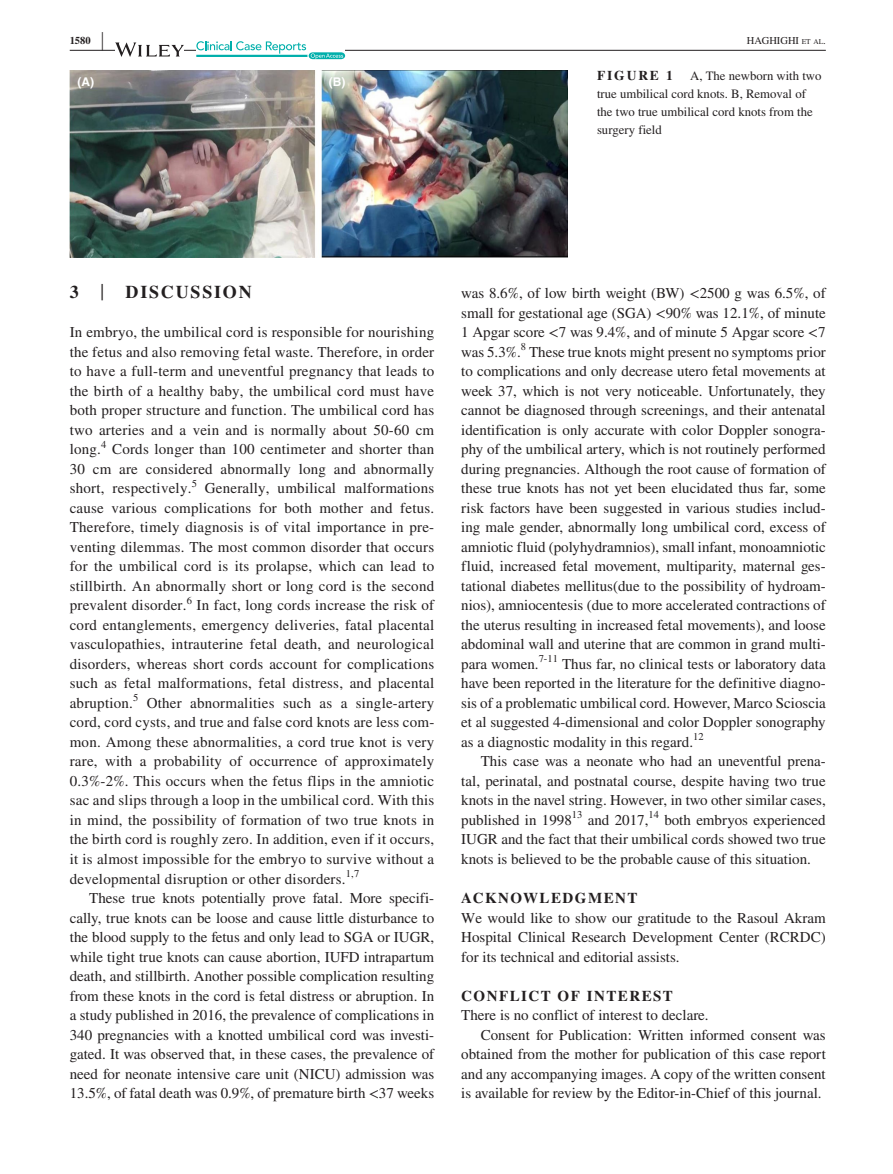
<style>
.page{position:relative;width:893px;height:1174px;background:#fff}
.page>*{position:absolute;margin:0;border:0;box-sizing:border-box;transform-origin:0 0}
.t1{font:700 25.95px "STIX";color:#231f20;scale:.36 1}
.t2{font:700 18px "STIX";letter-spacing:.1em;color:#231f20}
.t3{font:15px/19.5px "STIX";color:#231f20;text-align:justify}
.t4{font:700 15px "STIX";letter-spacing:.1em;color:#231f20}
.t5{font:700 13.5px "STIX";letter-spacing:.14em;color:#231f20}
.t6{font:12.75px/18px "STIX";color:#231f20}
.t7{font:700 12px "Helvetica";color:#fff}
.t8{font:10.5px "STIX";color:#231f20}
.t9{font:10.5px "STIX";color:#231f20}
.t10{font:700 10.5px "STIX";color:#231f20}
.s1{font-size:7.35px}
.s2{font-weight:400;font-size:23.7px}
</style>
<div class="page">
<hr style="left:70px;top:50px;width:756px;height:1px;background:#231f20">
<svg style="left:115px;top:42px;width:69px;height:15px"></svg>
<svg style="left:196px;top:41px;width:149px;height:18px"></svg>
<img style="left:70px;top:70px;width:497px;height:187px">
<p class="t10" style="left:70px;top:34px;width:22px">1580</p>
<h1 class="t1" style="left:102px;top:26px;width:7px">|</h1>
<p class="t9" style="left:747px;top:33px;width:80px">HAGHIGHI <span class="s1">et al</span>.</p>
<p class="t7" style="left:78px;top:74px;width:18px">(A)</p>
<p class="t7" style="left:329px;top:74px;width:18px">(B)</p>
<p class="t5" style="left:597px;top:68px;width:77px">FIGURE 1</p>
<p class="t6" style="left:597px;top:68px;width:226px;text-indent:93px">A, The newborn with two true umbilical cord knots. B, Removal of the two true umbilical cord knots from the surgery field</p>
<p class="t2" style="left:70px;top:281px;width:184px">3 <span class="s2">|</span> DISCUSSION</p>
<p class="t3" style="left:70px;top:323px;width:366px">In embryo, the umbilical cord is responsible for nourishing the fetus and also removing fetal waste. Therefore, in order to have a full-term and uneventful pregnancy that leads to the birth of a healthy baby, the umbilical cord must have both proper structure and function. The umbilical cord has two arteries and a vein and is normally about 50-60 cm long.</p>
<p class="t8" style="left:101px;top:437px;width:7px">4</p>
<p class="t3" style="left:70px;top:440px;width:366px;text-indent:42px">Cords longer than 100 centimeter and shorter than 30 cm are considered abnormally long and abnormally short, respectively.</p>
<p class="t8" style="left:192px;top:476px;width:7px">5</p>
<p class="t3" style="left:70px;top:479px;width:366px;text-indent:135px">Generally, umbilical malformations cause various complications for both mother and fetus.<br>Therefore, timely diagnosis is of vital importance in pre&shy;venting dilemmas. The most common disorder that occurs for the umbilical cord is its prolapse, which can lead to stillbirth. An abnormally short or long cord is the second prevalent disorder.</p>
<p class="t8" style="left:187px;top:593px;width:7px">6</p>
<p class="t3" style="left:70px;top:596px;width:366px;text-indent:127px">In fact, long cords increase the risk of cord entanglements, emergency deliveries, fatal placental vasculopathies, intrauterine fetal death, and neurological disorders, whereas short cords account for complications such as fetal malformations, fetal distress, and placental abruption.</p>
<p class="t8" style="left:133px;top:690px;width:7px">5</p>
<p class="t3" style="left:70px;top:694px;width:366px;text-indent:77px">Other abnormalities such as a single-artery cord, cord cysts, and true and false cord knots are less com&shy;mon. Among these abnormalities, a cord true knot is very rare, with a probability of occurrence of approximately 0.3%-2%. This occurs when the fetus flips in the amniotic sac and slips through a loop in the umbilical cord. With this in mind, the possibility of formation of two true knots in the birth cord is roughly zero. In addition, even if it occurs, it is almost impossible for the embryo to survive without a developmental disruption or other disorders.</p>
<p class="t8" style="left:346px;top:866px;width:15px">1,7</p>
<p class="t3" style="left:70px;top:889px;width:366px;text-indent:20px">These true knots potentially prove fatal. More specifi&shy;cally, true knots can be loose and cause little disturbance to the blood supply to the fetus and only lead to SGA or IUGR, while tight true knots can cause abortion, IUFD intrapartum death, and stillbirth. Another possible complication resulting from these knots in the cord is fetal distress or abruption. In a study published in 2016, the prevalence of complications in 340 pregnancies with a knotted umbilical cord was investi&shy;gated. It was observed that, in these cases, the prevalence of need for neonate intensive care unit (NICU) admission was 13.5%, of fatal death was 0.9%, of premature birth &lt;37 weeks</p>
<p class="t3" style="left:461px;top:284px;width:366px">was 8.6%, of low birth weight (BW) &lt;2500 g was 6.5%, of small for gestational age (SGA) &lt;90% was 12.1%, of minute 1 Apgar score &lt;7 was 9.4%, and of minute 5 Apgar score &lt;7 was 5.3%.</p>
<p class="t8" style="left:521px;top:339px;width:7px">8</p>
<p class="t3" style="left:461px;top:343px;width:366px;text-indent:68px">These true knots might present no symptoms prior to complications and only decrease utero fetal movements at week 37, which is not very noticeable. Unfortunately, they cannot be diagnosed through screenings, and their antenatal identification is only accurate with color Doppler sonogra&shy;phy of the umbilical artery, which is not routinely performed during pregnancies. Although the root cause of formation of these true knots has not yet been elucidated thus far, some risk factors have been suggested in various studies includ&shy;ing male gender, abnormally long umbilical cord, excess of amniotic fluid (polyhydramnios), small infant, monoamniotic fluid, increased fetal movement, multiparity, maternal ges&shy;tational diabetes mellitus(due to the possibility of hydroam&shy;nios), amniocentesis (due to more accelerated contractions of the uterus resulting in increased fetal movements), and loose abdominal wall and uterine that are common in grand multi&shy;para women.</p>
<p class="t8" style="left:539px;top:651px;width:21px">7-11</p>
<p class="t3" style="left:461px;top:655px;width:366px;text-indent:101px">Thus far, no clinical tests or laboratory data have been reported in the literature for the definitive diagno&shy;sis of a problematic umbilical cord. However, Marco Scioscia et al suggested 4-dimensional and color Doppler sonography as a diagnostic modality in this regard.</p>
<p class="t8" style="left:693px;top:729px;width:12px">12</p>
<p class="t3" style="left:461px;top:752px;width:366px;text-indent:20px">This case was a neonate who had an uneventful prena&shy;tal, perinatal, and postnatal course, despite having two true knots in the navel string. However, in two other similar cases, published in 1998</p>
<p class="t8" style="left:648px;top:807px;width:12px">14</p>
<p class="t3" style="left:461px;top:811px;width:366px;text-indent:203px">both embryos experienced IUGR and the fact that their umbilical cords showed two true knots is believed to be the probable cause of this situation.</p>
<p class="t4" style="left:461px;top:889px;width:178px">ACKNOWLEDGMENT</p>
<p class="t3" style="left:461px;top:908px;width:366px">We would like to show our gratitude to the Rasoul Akram Hospital Clinical Research Development Center (RCRDC) for its technical and editorial assists.</p>
<p class="t4" style="left:461px;top:986px;width:213px">CONFLICT OF INTEREST</p>
<p class="t3" style="left:461px;top:1006px;width:249px">There is no conflict of interest to declare.</p>
<p class="t3" style="left:481px;top:1025px;width:346px">Consent for Publication: Written informed consent was</p>
<p class="t3" style="left:461px;top:1045px;width:366px">obtained from the mother for publication of this case report</p>
<p class="t3" style="left:461px;top:1064px;width:366px">and any accompanying images. A copy of the written consent</p>
<p class="t3" style="left:461px;top:1084px;width:362px">is available for review by the Editor-in-Chief of this journal.</p>
<p class="t8" style="left:572px;top:807px;width:12px">13</p>
<p class="t3" style="left:588px;top:811px;width:62px">and 2017,</p>
</div>
